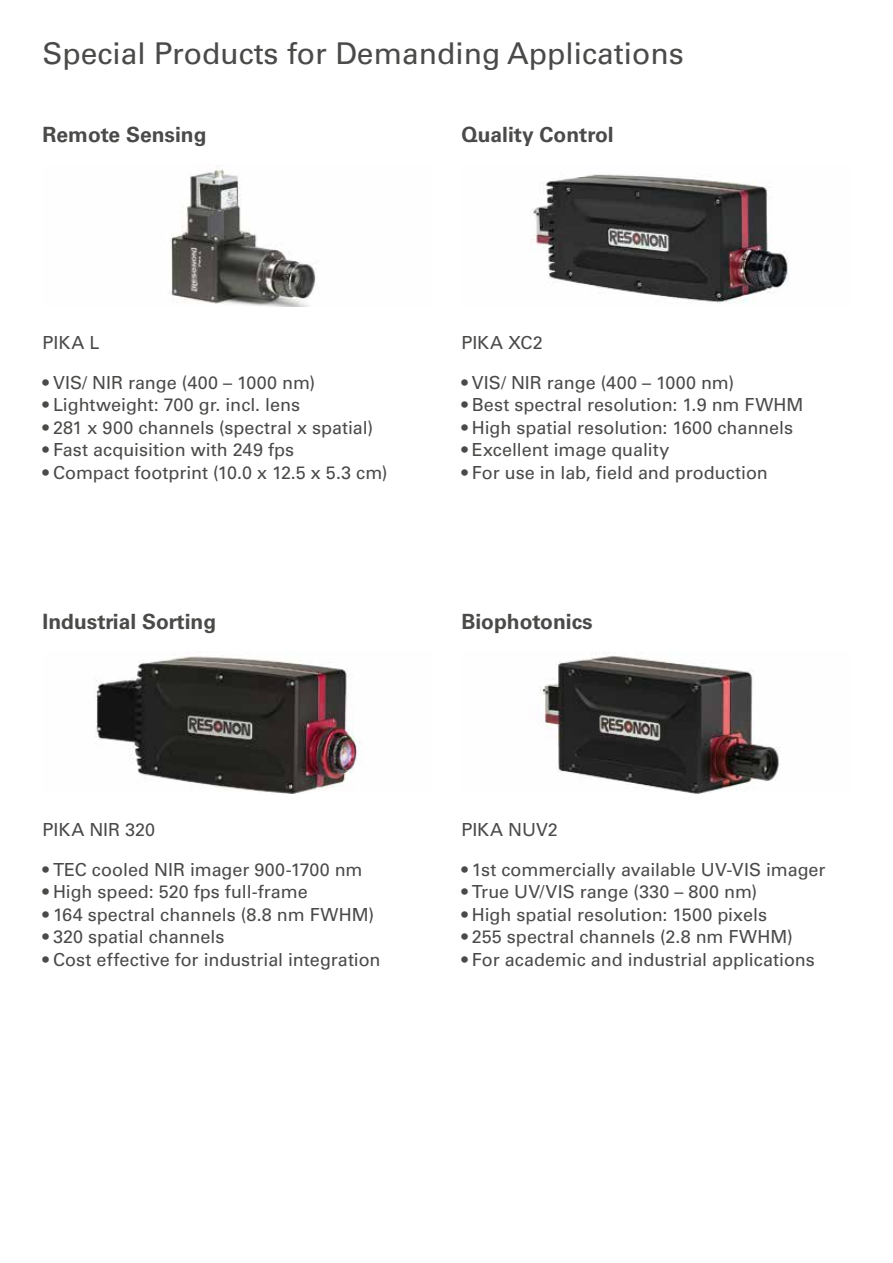
<style>
.page{position:relative;width:893px;height:1263px;background:#fff}
.page>*{position:absolute;margin:0;border:0;box-sizing:border-box;transform-origin:0 0}
.t1{font:30px "Univers LT Std";color:#4a4a49}
.t2{font:700 21px "Univers LT Std";color:#4a4a49}
.t3{font:18px "Univers LT Std";color:#4a4a49}
</style>
<div class="page">
<img style="left:170px;top:165px;width:149px;height:142px">
<img style="left:530px;top:174px;width:259px;height:129px">
<img style="left:94px;top:652px;width:266px;height:141px">
<img style="left:539px;top:652px;width:242px;height:141px">
<h1 class="t1" style="left:43px;top:36px;width:643px">Special Products for Demanding Applications</h1>
<p class="t2" style="left:43px;top:122px;width:166px">Remote Sensing</p>
<p class="t2" style="left:461px;top:122px;width:154px">Quality Control</p>
<p class="t3" style="left:43px;top:332px;width:58px">PIKA L</p>
<p class="t3" style="left:43px;top:371px;width:274px">• VIS/ NIR range (400 – 1000 nm)</p>
<p class="t3" style="left:43px;top:394px;width:259px">• Lightweight: 700 gr. incl. lens</p>
<p class="t3" style="left:43px;top:416px;width:332px">• 281 x 900 channels (spectral x spatial)</p>
<p class="t3" style="left:43px;top:439px;width:253px">• Fast acquisition with 249 fps</p>
<p class="t3" style="left:43px;top:461px;width:347px">• Compact footprint (10.0 x 12.5 x 5.3 cm)</p>
<p class="t2" style="left:43px;top:609px;width:175px">Industrial Sorting</p>
<p class="t3" style="left:461px;top:332px;width:83px">PIKA XC2</p>
<p class="t3" style="left:461px;top:371px;width:274px">• VIS/ NIR range (400 – 1000 nm)</p>
<p class="t3" style="left:461px;top:394px;width:344px">• Best spectral resolution: 1.9 nm FWHM</p>
<p class="t3" style="left:461px;top:416px;width:333px">• High spatial resolution: 1600 channels</p>
<p class="t3" style="left:461px;top:439px;width:210px">• Excellent image quality</p>
<p class="t3" style="left:461px;top:461px;width:308px">• For use in lab, field and production</p>
<p class="t2" style="left:461px;top:609px;width:133px">Biophotonics</p>
<p class="t3" style="left:43px;top:819px;width:114px">PIKA NIR 320</p>
<p class="t3" style="left:43px;top:858px;width:322px">• TEC cooled NIR imager 900-1700 nm</p>
<p class="t3" style="left:43px;top:881px;width:267px">• High speed: 520 fps full-frame</p>
<p class="t3" style="left:43px;top:903px;width:333px">• 164 spectral channels (8.8 nm FWHM)</p>
<p class="t3" style="left:43px;top:926px;width:183px">• 320 spatial channels</p>
<p class="t3" style="left:43px;top:948px;width:340px">• Cost effective for industrial integration</p>
<p class="t3" style="left:461px;top:819px;width:98px">PIKA NUV2</p>
<p class="t3" style="left:461px;top:858px;width:366px">• 1st commercially available UV-VIS imager</p>
<p class="t3" style="left:461px;top:881px;width:297px">• True UV/VIS range (330 – 800 nm)</p>
<p class="t3" style="left:461px;top:903px;width:307px">• High spatial resolution: 1500 pixels</p>
<p class="t3" style="left:461px;top:926px;width:333px">• 255 spectral channels (2.8 nm FWHM)</p>
<p class="t3" style="left:461px;top:948px;width:355px">• For academic and industrial applications</p>
</div>
